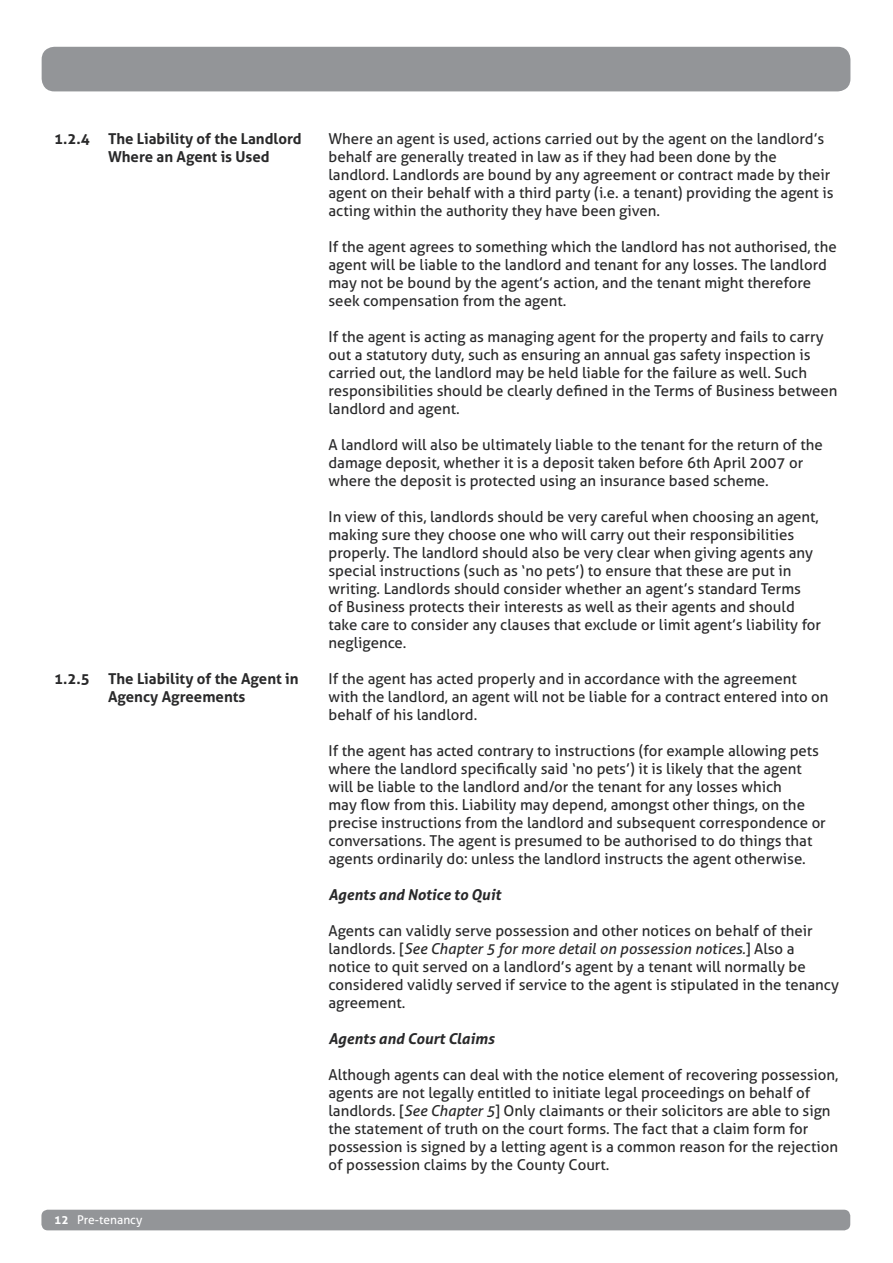
<style>
.page{position:relative;width:893px;height:1263px;background:#fff}
.page>*{position:absolute;margin:0;border:0;box-sizing:border-box;transform-origin:0 0}
.t1{font:15px/18px "Aller";color:#29292a}
.t2{font:700 15px/18px "Aller";color:#29292a}
.t3{font:italic 700 15px "Aller";color:#29292a}
.t4{font:12px "Aller";color:#fff}
.s1{font-weight:700}
.s2{font-style:italic}
</style>
<div class="page">
<div style="left:41px;top:1210px;width:809px;height:20px;background:#939598;border-radius:6px"></div>
<div style="left:42px;top:47px;width:808px;height:44px;background:#939598;border-radius:13px"></div>
<p class="t2" style="left:108px;top:130px;width:195px;text-indent:-54px">1.2.4 The Liability of the Landlord<br>Where an Agent is Used</p>
<p class="t2" style="left:54px;top:670px;width:246px;text-align:center">1.2.5 The Liability of the Agent in<br>Agency Agreements</p>
<p class="t4" style="left:54px;top:1212px;width:90px"><span class="s1">12</span> Pre-tenancy</p>
<p class="t1" style="left:328px;top:130px;width:507px">Where an agent is used, actions carried out by the agent on the landlord’s behalf are generally treated in law as if they had been done by the landlord. Landlords are bound by any agreement or contract made by their agent on their behalf with a third party (i.e. a tenant) providing the agent is acting within the authority they have been given.</p>
<p class="t1" style="left:328px;top:238px;width:510px">If the agent agrees to something which the landlord has not authorised, the agent will be liable to the landlord and tenant for any losses. The landlord may not be bound by the agent’s action, and the tenant might therefore seek compensation from the agent.</p>
<p class="t1" style="left:328px;top:328px;width:510px">If the agent is acting as managing agent for the property and fails to carry out a statutory duty, such as ensuring an annual gas safety inspection is carried out, the landlord may be held liable for the failure as well. Such responsibilities should be clearly defined in the Terms of Business between landlord and agent.</p>
<p class="t1" style="left:328px;top:436px;width:496px">A landlord will also be ultimately liable to the tenant for the return of the damage deposit, whether it is a deposit taken before 6th April 2007 or where the deposit is protected using an insurance based scheme.</p>
<p class="t1" style="left:328px;top:508px;width:494px">In view of this, landlords should be very careful when choosing an agent, making sure they choose one who will carry out their responsibilities properly. The landlord should also be very clear when giving agents any special instructions (such as ‘no pets’) to ensure that these are put in writing. Landlords should consider whether an agent’s standard Terms<br>of Business protects their interests as well as their agents and should take care to consider any clauses that exclude or limit agent’s liability for negligence.</p>
<p class="t1" style="left:328px;top:670px;width:502px">If the agent has acted properly and in accordance with the agreement with the landlord, an agent will not be liable for a contract entered into on behalf of his landlord.</p>
<p class="t1" style="left:328px;top:742px;width:499px">If the agent has acted contrary to instructions (for example allowing pets where the landlord specifically said ‘no pets’) it is likely that the agent will be liable to the landlord and/or the tenant for any losses which<br>may flow from this. Liability may depend, amongst other things, on the precise instructions from the landlord and subsequent correspondence or conversations. The agent is presumed to be authorised to do things that agents ordinarily do: unless the landlord instructs the agent otherwise.</p>
<p class="t3" style="left:328px;top:885px;width:174px">Agents and Notice to Quit</p>
<p class="t1" style="left:328px;top:922px;width:512px">Agents can validly serve possession and other notices on behalf of their landlords. [<span class="s2">See Chapter 5 for more detail on possession notices.</span>] Also a notice to quit served on a landlord’s agent by a tenant will normally be considered validly served if service to the agent is stipulated in the tenancy agreement.</p>
<p class="t3" style="left:328px;top:1029px;width:167px">Agents and Court Claims</p>
<p class="t1" style="left:328px;top:1066px;width:511px">Although agents can deal with the notice element of recovering possession, agents are not legally entitled to initiate legal proceedings on behalf of landlords. [<span class="s2">See Chapter 5</span>] Only claimants or their solicitors are able to sign the statement of truth on the court forms. The fact that a claim form for possession is signed by a letting agent is a common reason for the rejection of possession claims by the County Court.</p>
</div>
